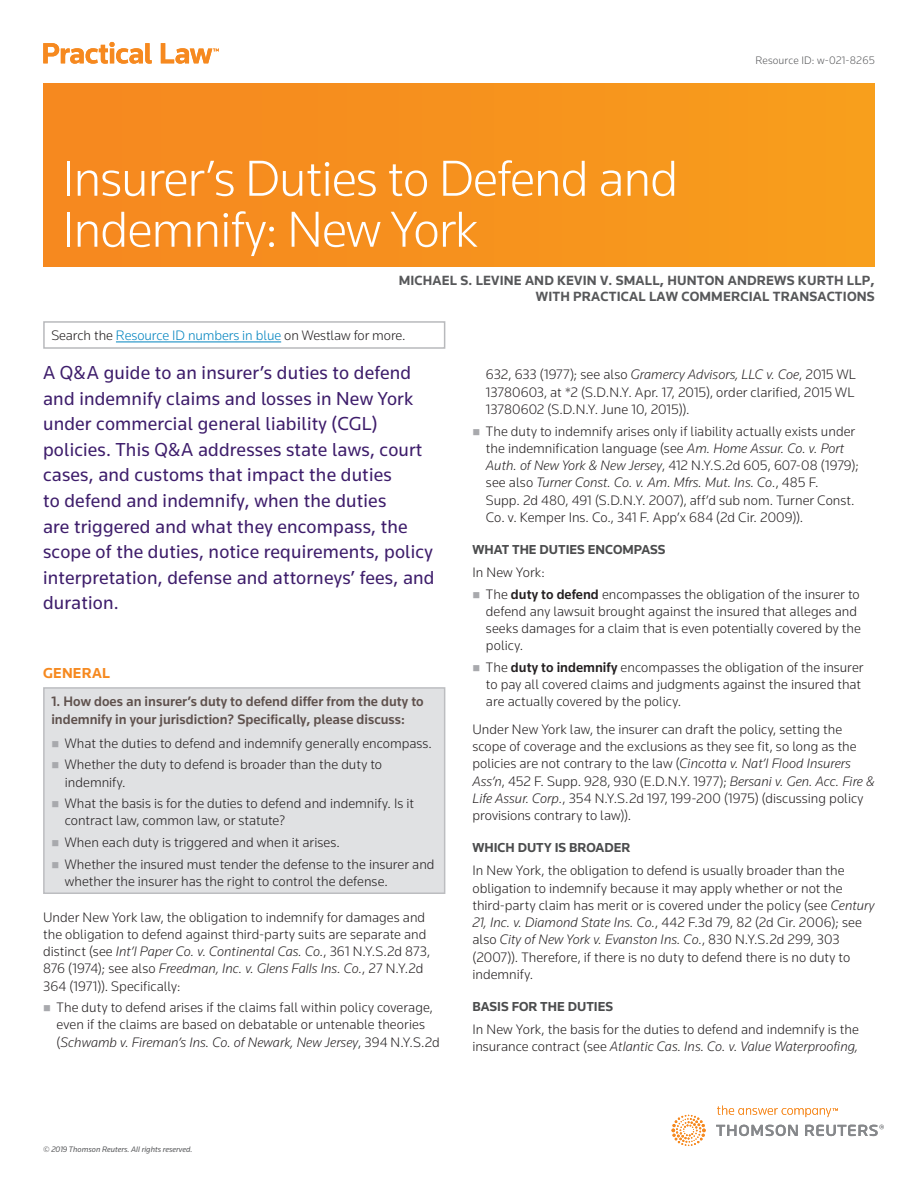
<style>
.page{position:relative;width:918px;height:1188px;background:#fff}
.page>*{position:absolute;margin:0;border:0;box-sizing:border-box;transform-origin:0 0}
.t1{font:300 52.5px/51px "Knowledge";letter-spacing:-.02em;color:#fff}
.t2{font:19.5px/25.5px "Knowledge";letter-spacing:.01em;color:#3e1d6b}
.t3{font:700 15px "Knowledge";letter-spacing:.015em;color:#f6891f}
.t4{font:300 14.25px/17.2px "Knowledge";color:#231f20}
.t5{font:500 14.25px/17.2px "Knowledge";color:#5f514d}
.t6{font:700 13.8px/15.8px "Knowledge";letter-spacing:.01em;color:#57585a;text-align:right}
.t7{font:700 13.5px "Knowledge";color:#4b4c4d}
.t8{font:300 11.25px "Knowledge";letter-spacing:.01em;color:#57585a}
.t9{font:italic 8.25px "Knowledge";color:#57585a}
.s1{color:#0083bf}
.s2{font-style:italic}
.s3{font-weight:500}
</style>
<div class="page">
<svg style="left:43px;top:42px;width:176px;height:22px"></svg>
<svg style="left:672px;top:1106px;width:212px;height:40px"></svg>
<hr style="left:116px;top:342px;width:165px;height:1px;background:#0083bf">
<div style="left:43px;top:321px;width:402px;height:28px;border:2px solid #b8b9bc"></div>
<div style="left:43px;top:84px;width:832px;height:183px;background:#f6911e"></div>
<div style="left:44px;top:688px;width:401px;height:205px;background:#e0e1e3"></div>
<div style="left:43px;top:687px;width:402px;height:207px;border:2px solid #bcbdc0"></div>
<p class="t8" style="left:755px;top:53px;width:121px">Resource ID: w-021-8265</p>
<h1 class="t1" style="left:62px;top:152px;width:618px">Insurer’s Duties to Defend and<br>Indemnify: New York</h1>
<p class="t6" style="left:399px;top:273px;width:478px">MICHAEL S. LEVINE AND KEVIN V. SMALL, HUNTON ANDREWS KURTH LLP,<br>WITH PRACTICAL LAW COMMERCIAL TRANSACTIONS</p>
<p class="t4" style="left:51px;top:327px;width:356px">Search the <span class="s1">Resource ID numbers in blue</span> on Westlaw for more.</p>
<p class="t2" style="left:43px;top:360px;width:393px">A Q&amp;A guide to an insurer’s duties to defend and indemnify claims and losses in New York under commercial general liability (CGL) policies. This Q&amp;A addresses state laws, court cases, and customs that impact the duties<br>to defend and indemnify, when the duties<br>are triggered and what they encompass, the scope of the duties, notice requirements, policy interpretation, defense and attorneys’ fees, and duration.</p>
<p class="t3" style="left:43px;top:664px;width:69px">GENERAL</p>
<p class="t5" style="left:51px;top:693px;width:374px">1. How does an insurer’s duty to defend differ from the duty to indemnify in your jurisdiction? Specifically, please discuss:</p>
<p class="t4" style="left:65px;top:732px;width:369px;line-height:21.6px">What the duties to defend and indemnify generally encompass.<br>Whether the duty to defend is broader than the duty to</p>
<p class="t4" style="left:65px;top:771px;width:351px;line-height:21.6px">indemnify.<br>What the basis is for the duties to defend and indemnify. Is it</p>
<p class="t4" style="left:65px;top:810px;width:371px;line-height:21.6px">contract law, common law, or statute?<br>When each duty is triggered and when it arises.<br>Whether the insured must tender the defense to the insurer and</p>
<p class="t4" style="left:65px;top:872px;width:325px">whether the insurer has the right to control the defense.</p>
<p class="t4" style="left:43px;top:908px;width:389px">Under New York law, the obligation to indemnify for damages and the obligation to defend against third-party suits are separate and distinct (see <span class="s2">Int’l Paper Co. v. Continental Cas. Co.</span>, 361 N.Y.S.2d 873, 876 (1974); see also <span class="s2">Freedman, Inc. v. Glens Falls Ins. Co.</span>, 27 N.Y.2d 364 (1971)). Specifically:</p>
<p class="t4" style="left:57px;top:998px;width:385px">The duty to defend arises if the claims fall within policy coverage, even if the claims are based on debatable or untenable theories (<span class="s2">Schwamb v. Fireman’s Ins. Co. of Newark, New Jersey</span>, 394 N.Y.S.2d</p>
<p class="t4" style="left:486px;top:366px;width:372px;text-align:justify">632, 633 (1977); see also <span class="s2">Gramercy Advisors, LLC v. Coe</span>, 2015 WL 13780603, at *2 (S.D.N.Y. Apr. 17, 2015), order clarified, 2015 WL 13780602 (S.D.N.Y. June 10, 2015)).</p>
<p class="t4" style="left:486px;top:422px;width:374px">The duty to indemnify arises only if liability actually exists under the indemnification language (see <span class="s2">Am. Home Assur. Co. v. Port Auth. of New York &amp; New Jersey</span>, 412 N.Y.S.2d 605, 607-08 (1979); see also <span class="s2">Turner Const. Co. v. Am. Mfrs. Mut. Ins. Co.</span>, 485 F.<br>Supp. 2d 480, 491 (S.D.N.Y. 2007), aff’d sub nom. Turner Const.<br>Co. v. Kemper Ins. Co., 341 F. App’x 684 (2d Cir. 2009)).</p>
<p class="t7" style="left:472px;top:541px;width:195px">WHAT THE DUTIES ENCOMPASS</p>
<p class="t4" style="left:486px;top:561px;width:375px;line-height:21.6px;text-indent:-14px">In New York:<br>The <span class="s3">duty to defend</span> encompasses the obligation of the insurer to</p>
<p class="t4" style="left:486px;top:602px;width:376px">defend any lawsuit brought against the insured that alleges and seeks damages for a claim that is even potentially covered by the policy.</p>
<p class="t4" style="left:486px;top:658px;width:379px">The <span class="s3">duty to indemnify</span> encompasses the obligation of the insurer to pay all covered claims and judgments against the insured that are actually covered by the policy.</p>
<p class="t4" style="left:472px;top:720px;width:404px">Under New York law, the insurer can draft the policy, setting the scope of coverage and the exclusions as they see fit, so long as the policies are not contrary to the law (<span class="s2">Cincotta v. Nat’l Flood Insurers Ass’n</span>, 452 F. Supp. 928, 930 (E.D.N.Y. 1977); <span class="s2">Bersani v. Gen. Acc. Fire &amp; Life Assur. Corp.</span>, 354 N.Y.S.2d 197, 199-200 (1975) (discussing policy provisions contrary to law)).</p>
<p class="t7" style="left:472px;top:839px;width:159px">WHICH DUTY IS BROADER</p>
<p class="t4" style="left:472px;top:862px;width:404px">In New York, the obligation to defend is usually broader than the obligation to indemnify because it may apply whether or not the third-party claim has merit or is covered under the policy (see <span class="s2">Century 21, Inc. v. Diamond State Ins. Co.</span>, 442 F.3d 79, 82 (2d Cir. 2006); see also <span class="s2">City of New York v. Evanston Ins. Co.</span>, 830 N.Y.S.2d 299, 303 (2007)). Therefore, if there is no duty to defend there is no duty to indemnify.</p>
<p class="t7" style="left:472px;top:998px;width:142px">BASIS FOR THE DUTIES</p>
<p class="t4" style="left:472px;top:1020px;width:388px">In New York, the basis for the duties to defend and indemnify is the insurance contract (see <span class="s2">Atlantic Cas. Ins. Co. v. Value Waterproofing,</span></p>
<p class="t9" style="left:43px;top:1144px;width:151px">© 2019 Thomson Reuters. All rights reserved.</p>
</div>
